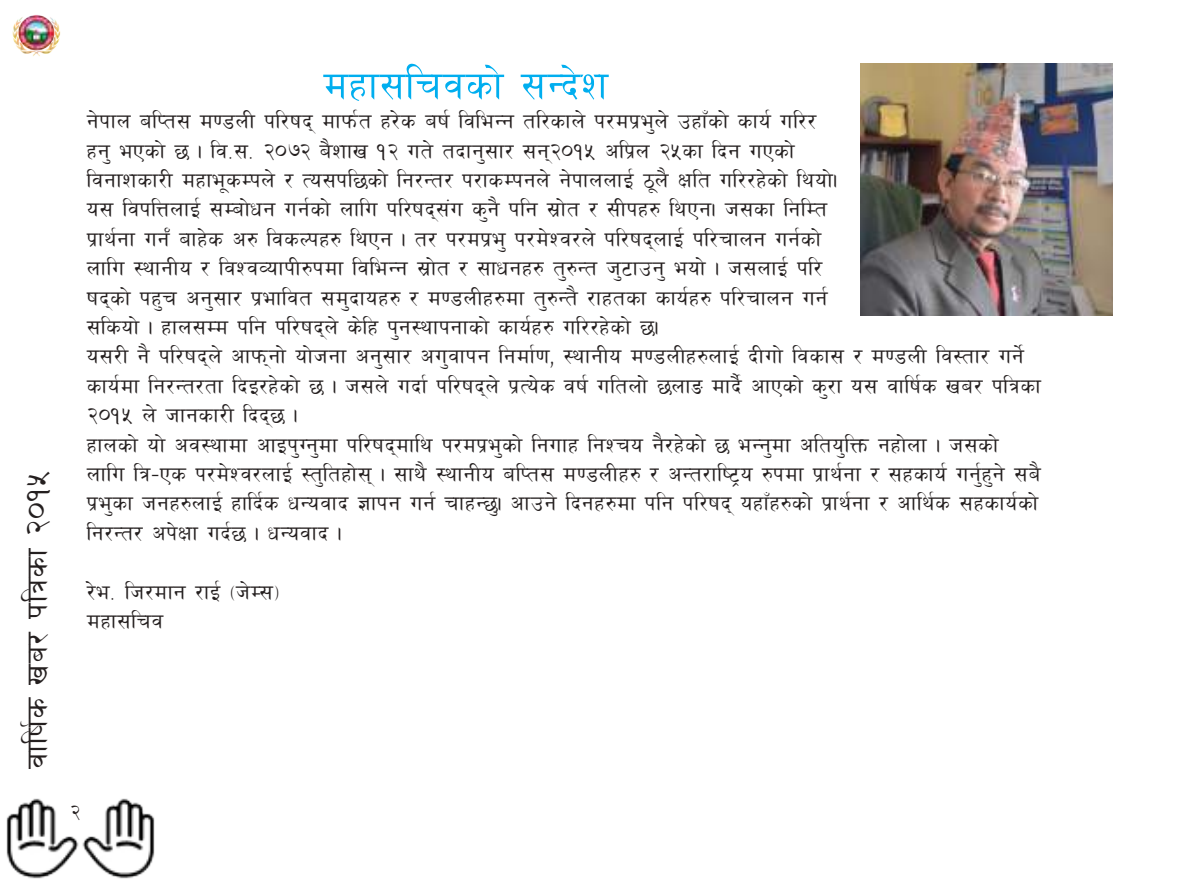
<style>
.page{position:relative;width:1204px;height:895px;background:#fff}
.page>*{position:absolute;margin:0;border:0;box-sizing:border-box;transform-origin:0 0}
.t1{font:50.05px "Preeti";color:#00aeef}
.t2{font:38.5px "Preeti";color:#241f1f}
.t3{font:26.95px/29.4px "Preeti";color:#241f1f}
.t4{font:24.5px "Preeti";color:#241f1f}
</style>
<div class="page">
<img style="left:6px;top:798px;width:149px;height:81px">
<img style="left:12px;top:15px;width:49px;height:41px">
<img style="left:860px;top:63px;width:252px;height:252px">
<h2 class="t2" style="left:19px;top:769px;width:301px;rotate:-90deg">jflif{s va/ klqsf @)!%</h2>
<h1 class="t1" style="left:323px;top:61px;width:287px">dxf;lrjsf];Gb]z</h1>
<p class="t3" style="left:87px;top:107px;width:967px">g]kfn alKt; d08nL kl/ifb\ dfkm{t x/]s aif{ ljleGg tl/sfn]k/dk|e'n]pxfFsf]sfo{ ul//<br>xg'ePsf]5 . lj=;= @)&amp;@ a}zfv !@ ut]tbfg';f/ ;g\@)!% clk|n @%sf lbg uPsf]<br>ljgfzsf/L dxfe"sDkn]/ To;kl5sf]lg/Gt/ k/fsDkgn]g]kfnnfO{ 7"n}Iflt ul//x]sf]lyof].<br>o; ljklQnfO{ ;Daf]wg ug{sf]nflu kl/ifb\;+u s'g}klg ;|f]t / ;Lkx? lyPg. h;sf lglDt<br>k|fy{gf ug{‘ afx]s c? ljsNkx? lyPg . t/ k/dk|e'k/d]Zj/n]kl/ifb\nfO{ kl/rfng ug{sf]<br>nflu :yfgLo / ljZjJofkL?kdf ljleGg ;|f]t / ;fwgx? t'?Gt h'6fpg'eof]. h;nfO{ kl/<br>ifb\sf]kx'r cg';f/ k|efljt ;d'bfox? / d08nLx?df t'?Gt}/fxtsf sfo{x? kl/rfng ug{<br>;lsof]. xfn;Dd klg kl/ifb\n]s]lx k'g:yfkgfsf]sfo{x? ul//x]sf]5.<br>o;/L g}kl/ifb\n]cfkm\gf]of]hgf cg';f/ cu'jfkg lgdf{0f, :yfgLo d08nLx?nfO{ bLuf]ljsf; / d08nL lj:tf/ ug{] sfo{df lg/Gt/tf lbO/x]sf]5 . h;n]ubf{ kl/ifb\n]k|To]s jif{ ultnf]5nfª dfb}{ cfPsf]s'/f o; jflif{s va/ klqsf @)!% n]hfgsf/L lbb\5 .<br>xfnsf]of]cj:yfdf cfOk'Ug'df kl/ifb\dfly k/dk|e'sf]lgufx lgZro g}/x]sf]5 eGg'df clto'lQm gxf]nf . h;sf] nflu lq–Ps k/d]Zj/nfO{ :t'ltxf];\ . ;fy}:yfgLo alKt; d08nLx? / cGt/fli6«o ?kdf k|fy{gf / ;xsfo{ ug'{x'g];a} k|e'sf hgx?nfO{ xflb{s wGojfb 1fkg ug{ rfxG5'. cfpg]lbgx?df klg kl/ifb\ oxfFx?sf]k|fy{gf / cfly{s ;xsfo{sf] lg/Gt/ ck]Iff ub{5 . wGojfb .</p>
<p class="t3" style="left:87px;top:577px;width:194px">/]e= lh/dfg /fO{ -h]D;_ dxf;lrj</p>
<p class="t4" style="left:70px;top:800px;width:12px">@</p>
</div>
